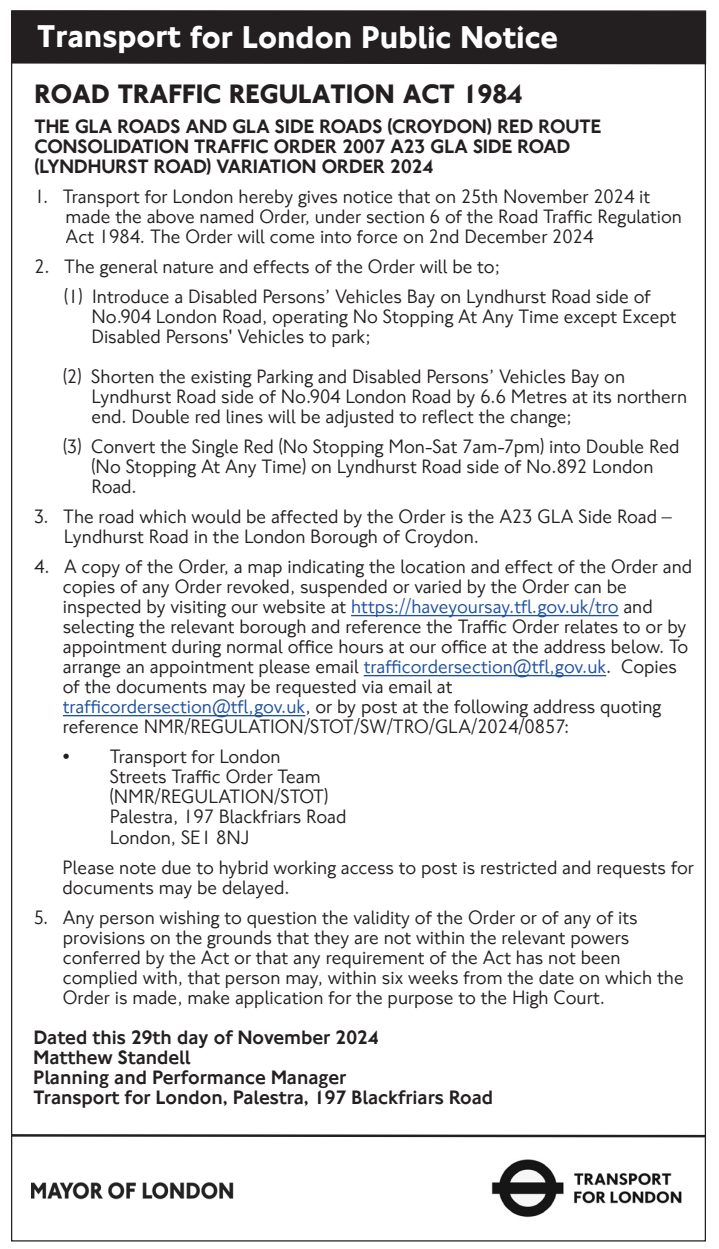
<style>
.page{position:relative;width:719px;height:1249px;background:#fff}
.page>*{position:absolute;margin:0;border:0;box-sizing:border-box;transform-origin:0 0}
.t1{font:700 32.5px "NJ Font";color:#fff}
.t2{font:700 27.5px "NJ Font";color:#231f20}
.t3{font:20px/20px "NJ Font";color:#231f20}
.t4{font:500 20px/20px "NJ Font";color:#231f20}
.s1{color:#1e51a3}
</style>
<div class="page">
<hr style="left:351px;top:615px;width:267px;height:1px;background:#1e51a3">
<hr style="left:364px;top:675px;width:242px;height:1px;background:#1e51a3">
<hr style="left:63px;top:715px;width:242px;height:1px;background:#1e51a3">
<div style="left:12px;top:10px;width:694px;height:54px;background:#231f20"></div>
<img style="left:32px;top:1182px;width:202px;height:18px">
<img style="left:491px;top:1159px;width:191px;height:59px">
<svg style="left:11px;top:1132px;width:695px;height:6px"></svg>
<h1 class="t1" style="left:37px;top:18px;width:522px">Transport for London Public Notice</h1>
<h2 class="t2" style="left:34px;top:78px;width:489px">ROAD TRAFFIC REGULATION ACT 1984</h2>
<p class="t4" style="left:34px;top:116px;width:568px">THE GLA ROADS AND GLA SIDE ROADS (CROYDON) RED ROUTE<br>CONSOLIDATION TRAFFIC ORDER 2007 A23 GLA SIDE ROAD (LYNDHURST ROAD) VARIATION ORDER 2024</p>
<p class="t3" style="left:66px;top:186px;width:618px;text-indent:-31px">1. Transport for London hereby gives notice that on 25th November 2024 it made the above named Order, under section 6 of the Road Traffic Regulation<br>Act 1984. The Order will come into force on 2nd December 2024</p>
<p class="t3" style="left:64px;top:251px;width:588px;line-height:30px;text-indent:-30px">2. The general nature and effects of the Order will be to;<br>(1) Introduce a Disabled Persons’ Vehicles Bay on Lyndhurst Road side of</p>
<p class="t3" style="left:91px;top:306px;width:586px">No.904 London Road, operating No Stopping At Any Time except Except<br>Disabled Persons' Vehicles to park;</p>
<p class="t3" style="left:91px;top:366px;width:597px;text-indent:-28px">(2) Shorten the existing Parking and Disabled Persons’ Vehicles Bay on<br>Lyndhurst Road side of No.904 London Road by 6.6 Metres at its northern end. Double red lines will be adjusted to reflect the change;</p>
<p class="t3" style="left:91px;top:436px;width:589px;text-indent:-28px">(3) Convert the Single Red (No Stopping Mon-Sat 7am-7pm) into Double Red (No Stopping At Any Time) on Lyndhurst Road side of No.892 London<br>Road.</p>
<p class="t3" style="left:64px;top:506px;width:609px;text-indent:-30px">3. The road which would be affected by the Order is the A23 GLA Side Road –<br>Lyndhurst Road in the London Borough of Croydon.</p>
<p class="t3" style="left:63px;top:556px;width:631px;text-indent:-29px">4. A copy of the Order, a map indicating the location and effect of the Order and copies of any Order revoked, suspended or varied by the Order can be inspected by visiting our website at <span class="s1">https://haveyoursay.tfl.gov.uk/tro</span> and selecting the relevant borough and reference the Traffic Order relates to or by appointment during normal office hours at our office at the address below. To arrange an appointment please email <span class="s1">trafficordersection@tfl,gov.uk</span>. Copies of the documents may be requested via email at <span class="s1">trafficordersection@tfl,gov.uk</span>, or by post at the following address quoting reference NMR/REGULATION/STOT/SW/TRO/GLA/2024/0857:</p>
<p class="t3" style="left:110px;top:746px;width:238px;text-indent:-47px">• Transport for London<br>Streets Traffic Order Team (NMR/REGULATION/STOT)<br>Palestra, 197 Blackfriars Road<br>London, SE1 8NJ</p>
<p class="t3" style="left:63px;top:856px;width:633px">Please note due to hybrid working access to post is restricted and requests for documents may be delayed.</p>
<p class="t3" style="left:63px;top:906px;width:622px;text-indent:-29px">5. Any person wishing to question the validity of the Order or of any of its provisions on the grounds that they are not within the relevant powers conferred by the Act or that any requirement of the Act has not been complied with, that person may, within six weeks from the date on which the Order is made, make application for the purpose to the High Court.</p>
<p class="t4" style="left:34px;top:1027px;width:461px">Dated this 29th day of November 2024<br>Matthew Standell<br>Planning and Performance Manager<br>Transport for London, Palestra, 197 Blackfriars Road</p>
</div>
